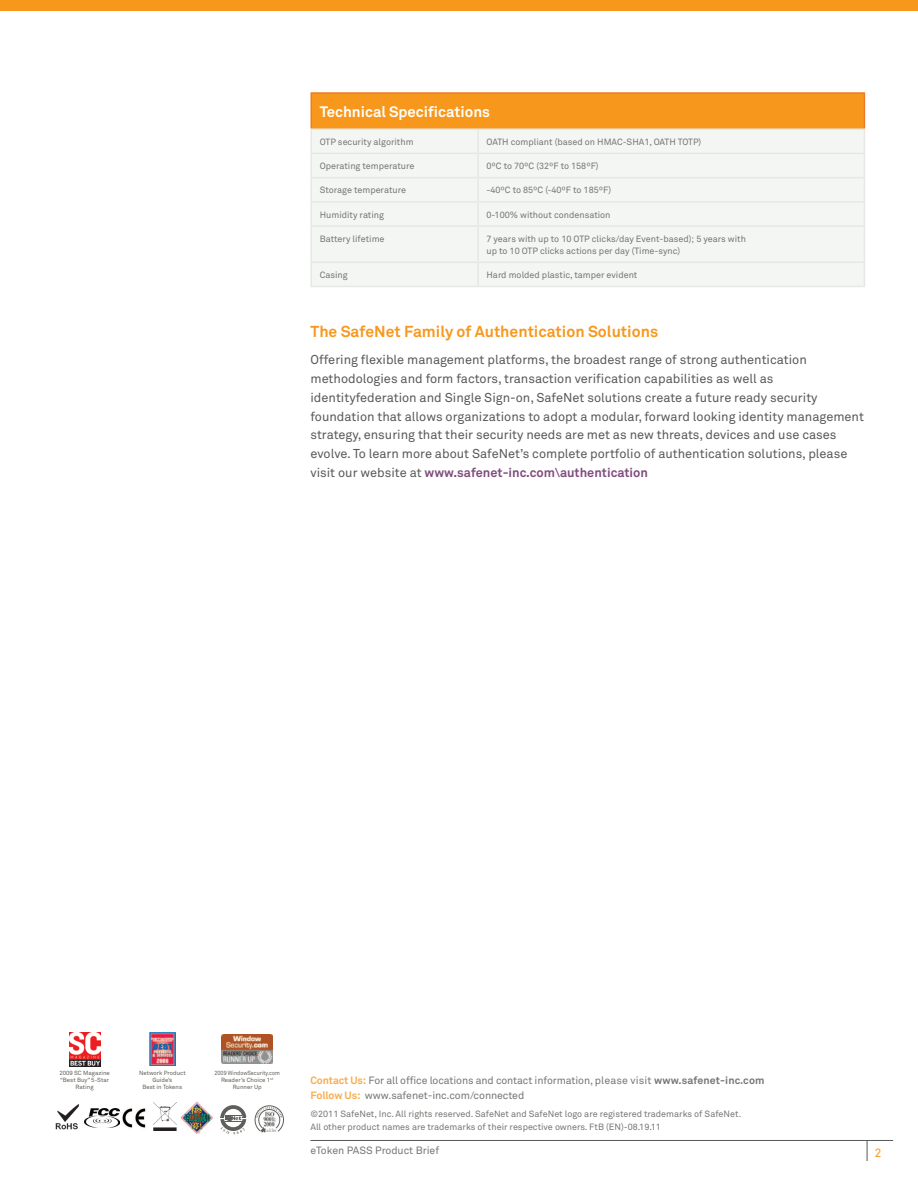
<style>
.page{position:relative;width:918px;height:1188px;background:#fff}
.page>*{position:absolute;margin:0;border:0;box-sizing:border-box;transform-origin:0 0}
.t1{font:700 15.75px "Akkurat";color:#f7981d}
.t2{font:700 15px "Akkurat";color:#fff}
.t3{font:12.75px/18.8px "Akkurat";color:#57585a}
.t4{font:12px "Akkurat";color:#f7981d}
.t5{font:10.5px/15px "Akkurat";letter-spacing:-.01em;color:#767572}
.t6{font:9px/13.5px "Akkurat";color:#767572}
.t7{font:6px/7.2px "Akkurat";color:#5f5f5c;text-align:center}
.t8{font:6px/7.2px "Akkurat";color:#5f5f5c;text-align:center;scale:.9 1}
.s1{font-weight:700;color:#804c7e}
.s2{font-weight:700;color:#faab4a}
.s3{font-weight:700}
</style>
<div class="page">
<svg style="left:867px;top:1141px;width:1px;height:20px"></svg>
<hr style="left:310px;top:1140px;width:583px;height:1px;background:#57585a">
<div style="left:0;top:0;width:918px;height:11px;background:#f7981d"></div>
<svg style="left:255px;top:1106px;width:29px;height:26px"></svg>
<svg style="left:220px;top:1105px;width:26px;height:30px"></svg>
<img style="left:122px;top:1108px;width:24px;height:20px">
<img style="left:85px;top:1109px;width:34px;height:19px">
<img style="left:181px;top:1101px;width:32px;height:32px">
<img style="left:55px;top:1104px;width:24px;height:26px">
<img style="left:153px;top:1102px;width:23px;height:29px">
<img style="left:149px;top:1032px;width:26px;height:34px">
<img style="left:69px;top:1033px;width:31px;height:33px">
<img style="left:222px;top:1034px;width:51px;height:30px">
<div style="left:311px;top:93px;width:553px;height:36px;background:#f7981d"></div>
<div style="left:312px;top:130px;width:552px;height:156px;background:#f3f6f3"></div>
<hr style="left:310px;top:92px;width:168px;height:2px;background:#ee7b26">
<hr style="left:310px;top:94px;width:2px;height:34px;background:#ee7b26">
<hr style="left:478px;top:92px;width:387px;height:2px;background:#ee7b26">
<hr style="left:864px;top:94px;width:1px;height:34px;background:#ee7b26">
<hr style="left:310px;top:128px;width:168px;height:2px;background:#e6e7e6">
<hr style="left:310px;top:130px;width:2px;height:23px;background:#e6e7e6">
<hr style="left:478px;top:128px;width:387px;height:2px;background:#e6e7e6">
<hr style="left:477px;top:130px;width:2px;height:23px;background:#e6e7e6">
<hr style="left:310px;top:153px;width:168px;height:1px;background:#e6e7e6">
<hr style="left:310px;top:154px;width:2px;height:23px;background:#e6e7e6">
<hr style="left:478px;top:153px;width:387px;height:1px;background:#e6e7e6">
<hr style="left:477px;top:154px;width:2px;height:23px;background:#e6e7e6">
<hr style="left:310px;top:177px;width:168px;height:1px;background:#e6e7e6">
<hr style="left:310px;top:178px;width:2px;height:23px;background:#e6e7e6">
<hr style="left:478px;top:177px;width:387px;height:1px;background:#e6e7e6">
<hr style="left:477px;top:178px;width:2px;height:23px;background:#e6e7e6">
<hr style="left:310px;top:201px;width:168px;height:2px;background:#e6e7e6">
<hr style="left:310px;top:203px;width:2px;height:22px;background:#e6e7e6">
<hr style="left:478px;top:201px;width:387px;height:2px;background:#e6e7e6">
<hr style="left:477px;top:203px;width:2px;height:22px;background:#e6e7e6">
<svg style="left:864px;top:130px;width:1px;height:95px"></svg>
<hr style="left:310px;top:225px;width:168px;height:2px;background:#e6e7e6">
<hr style="left:310px;top:227px;width:2px;height:35px;background:#e6e7e6">
<hr style="left:478px;top:225px;width:387px;height:2px;background:#e6e7e6">
<hr style="left:477px;top:227px;width:2px;height:35px;background:#e6e7e6">
<hr style="left:864px;top:227px;width:1px;height:35px;background:#e6e7e6">
<hr style="left:310px;top:262px;width:168px;height:1px;background:#e6e7e6">
<hr style="left:310px;top:263px;width:2px;height:23px;background:#e6e7e6">
<hr style="left:478px;top:262px;width:387px;height:1px;background:#e6e7e6">
<hr style="left:477px;top:263px;width:2px;height:23px;background:#e6e7e6">
<svg style="left:864px;top:263px;width:1px;height:23px"></svg>
<hr style="left:310px;top:286px;width:168px;height:1px;background:#e6e7e6">
<hr style="left:478px;top:286px;width:387px;height:1px;background:#e6e7e6">
<p class="t2" style="left:320px;top:102px;width:172px">Technical Specifications</p>
<p class="t6" style="left:320px;top:135px;width:95px">OTP security algorithm</p>
<p class="t6" style="left:487px;top:135px;width:216px">OATH compliant (based on HMAC-SHA1, OATH TOTP)</p>
<p class="t6" style="left:320px;top:159px;width:96px">Operating temperature</p>
<p class="t6" style="left:487px;top:159px;width:114px">0ºC to 70ºC (32ºF to 158ºF)</p>
<p class="t6" style="left:320px;top:184px;width:88px">Storage temperature</p>
<p class="t6" style="left:487px;top:184px;width:126px">-40ºC to 85ºC (-40ºF to 185ºF)</p>
<p class="t6" style="left:320px;top:208px;width:66px">Humidity rating</p>
<p class="t6" style="left:487px;top:208px;width:126px">0-100% without condensation</p>
<p class="t6" style="left:320px;top:232px;width:66px">Battery lifetime</p>
<p class="t6" style="left:487px;top:233px;width:261px;line-height:12px">7 years with up to 10 OTP clicks/day Event-based); 5 years with up to 10 OTP clicks actions per day (Time-sync)</p>
<p class="t6" style="left:320px;top:268px;width:30px">Casing</p>
<p class="t6" style="left:487px;top:268px;width:152px">Hard molded plastic, tamper evident</p>
<p class="t1" style="left:310px;top:321px;width:349px">The SafeNet Family of Authentication Solutions</p>
<p class="t3" style="left:310px;top:351px;width:555px">Offering flexible management platforms, the broadest range of strong authentication methodologies and form factors, transaction verification capabilities as well as identityfederation and Single Sign-on, SafeNet solutions create a future ready security foundation that allows organizations to adopt a modular, forward looking identity management strategy, ensuring that their security needs are met as new threats, devices and use cases evolve. To learn more about SafeNet’s complete portfolio of authentication solutions, please visit our website at <span class="s1">www.safenet-inc.com\authentication</span></p>
<p class="t7" style="left:59px;top:1070px;width:52px">2009 SC Magazine “Best Buy” 5-Star<br>Rating</p>
<p class="t7" style="left:139px;top:1070px;width:48px">Network Product<br>Guide’s<br>Best in Tokens</p>
<p class="t8" style="left:215px;top:1070px;width:74px">2009 WindowSecurity.com<br>Reader’s Choice 1<sup>st<br></sup>Runner Up</p>
<p class="t5" style="left:310px;top:1073px;width:456px"><span class="s2">Contact Us:</span> For all office locations and contact information, please visit <span class="s3">www.safenet-inc.com<br></span><span class="s2">Follow Us:</span> www.safenet-inc.com/connected</p>
<p class="t6" style="left:310px;top:1107px;width:432px">©2011 SafeNet, Inc. All rights reserved. SafeNet and SafeNet logo are registered trademarks of SafeNet.<br>All other product names are trademarks of their respective owners. FtB (EN)-08.19.11</p>
<p class="t5" style="left:310px;top:1144px;width:130px">eToken PASS Product Brief</p>
<p class="t4" style="left:875px;top:1146px;width:8px">2</p>
</div>
